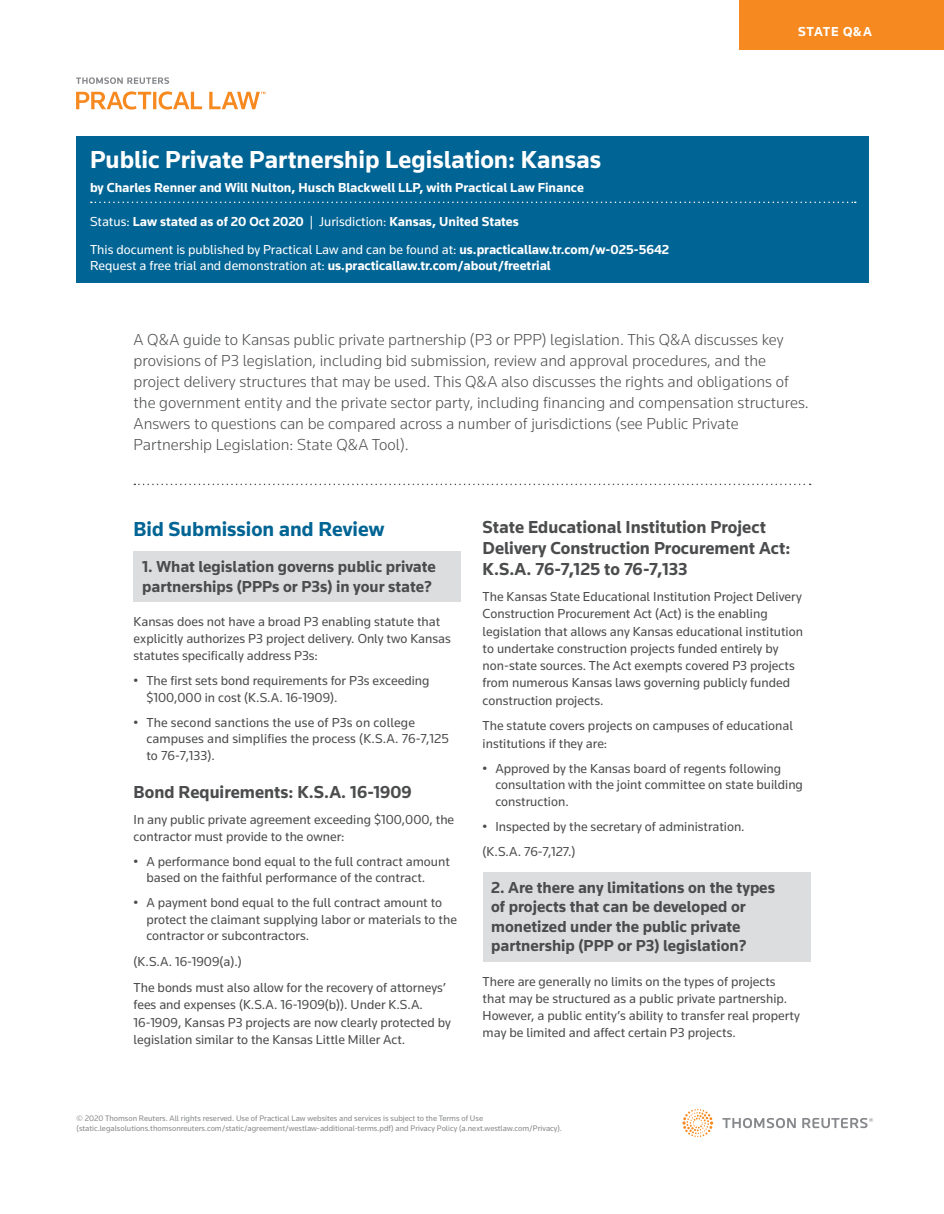
<style>
.page{position:relative;width:944px;height:1214px;background:#fff}
.page>*{position:absolute;margin:0;border:0;box-sizing:border-box;transform-origin:0 0}
.t1{font:700 25.5px "Knowledge";color:#fff}
.t2{font:700 21px "Knowledge";color:#006494}
.t3{font:700 18px/21px "Knowledge";color:#4b4c4d}
.t4{font:300 16.5px/21px "Knowledge";color:#4b4c4d}
.t5{font:700 16.5px/19.5px "Knowledge";color:#4b4c4d}
.t6{font:13.5px/17.2px "Knowledge";color:#4b4c4d}
.t7{font:700 13.5px "Knowledge";color:#fff}
.t8{font:13.5px/27.2px "Knowledge";color:#fff}
.t9{font:8.25px/9.8px "Knowledge";color:#86888b}
.s1{font-weight:700}
.s2{font-weight:400}
</style>
<div class="page">
<div style="left:739px;top:0;width:205px;height:49px;background:#f6891f"></div>
<svg style="left:682px;top:1109px;width:31px;height:28px"></svg>
<svg style="left:722px;top:1118px;width:151px;height:10px"></svg>
<svg style="left:76px;top:91px;width:189px;height:19px"></svg>
<svg style="left:76px;top:77px;width:93px;height:7px"></svg>
<div style="left:77px;top:136px;width:792px;height:147px;background:#006494"></div>
<svg style="left:91px;top:201px;width:764px;height:2px"></svg>
<svg style="left:134px;top:483px;width:676px;height:2px"></svg>
<div style="left:134px;top:551px;width:327px;height:50px;background:#dcdddf"></div>
<div style="left:482px;top:871px;width:328px;height:90px;background:#dcdddf"></div>
<h1 class="t1" style="left:90px;top:144px;width:512px">Public Private Partnership Legislation: Kansas</h1>
<p class="t7" style="left:90px;top:180px;width:495px">by Charles Renner and Will Nulton, Husch Blackwell LLP, with Practical Law Finance</p>
<p class="t8" style="left:90px;top:208px;width:580px">Status: <span class="s1">Law stated as of 20 Oct 2020</span> | Jurisdiction: <span class="s1">Kansas, United States<br></span>This document is published by Practical Law and can be found at: <span class="s1">us.practicallaw.tr.com/w-025-5642</span></p>
<p class="t7" style="left:90px;top:257px;width:462px"><span class="s2">Request a free trial and demonstration at:</span> us.practicallaw.tr.com/about/freetrial</p>
<p class="t7" style="left:798px;top:23px;width:75px">STATE Q&amp;A</p>
<p class="t4" style="left:134px;top:328px;width:677px">A Q&amp;A guide to Kansas public private partnership (P3 or PPP) legislation. This Q&amp;A discusses key provisions of P3 legislation, including bid submission, review and approval procedures, and the project delivery structures that may be used. This Q&amp;A also discusses the rights and obligations of the government entity and the private sector party, including financing and compensation structures.<br>Answers to questions can be compared across a number of jurisdictions (see Public Private Partnership Legislation: State Q&amp;A Tool).</p>
<h2 class="t2" style="left:134px;top:515px;width:252px">Bid Submission and Review</h2>
<p class="t5" style="left:142px;top:556px;width:295px">1. What legislation governs public private partnerships (PPPs or P3s) in your state?</p>
<p class="t6" style="left:134px;top:612px;width:319px">Kansas does not have a broad P3 enabling statute that explicitly authorizes P3 project delivery. Only two Kansas statutes specifically address P3s:</p>
<p class="t6" style="left:146px;top:672px;width:285px;line-height:16.5px;text-indent:-13px">• The first sets bond requirements for P3s exceeding $100,000 in cost (K.S.A. 16-1909).</p>
<p class="t6" style="left:146px;top:714px;width:304px;line-height:16.5px;text-indent:-13px">• The second sanctions the use of P3s on college campuses and simplifies the process (K.S.A. 76-7,125 to 76-7,133).</p>
<h3 class="t3" style="left:134px;top:781px;width:279px">Bond Requirements: K.S.A. 16-1909</h3>
<p class="t6" style="left:134px;top:810px;width:322px">In any public private agreement exceeding $100,000, the contractor must provide to the owner:</p>
<p class="t6" style="left:146px;top:853px;width:305px;line-height:16.5px;text-indent:-13px">• A performance bond equal to the full contract amount based on the faithful performance of the contract.</p>
<p class="t6" style="left:146px;top:894px;width:312px;line-height:16.5px;text-indent:-13px">• A payment bond equal to the full contract amount to protect the claimant supplying labor or materials to the contractor or subcontractors.</p>
<p class="t6" style="left:134px;top:948px;width:314px;line-height:25.8px">(K.S.A. 16-1909(a).)<br>The bonds must also allow for the recovery of attorneys’</p>
<p class="t6" style="left:134px;top:996px;width:319px">fees and expenses (K.S.A. 16-1909(b)). Under K.S.A.<br>16-1909, Kansas P3 projects are now clearly protected by legislation similar to the Kansas Little Miller Act.</p>
<h3 class="t3" style="left:482px;top:516px;width:309px">State Educational Institution Project<br>Delivery Construction Procurement Act:<br>K.S.A. 76-7,125 to 76-7,133</h3>
<p class="t6" style="left:482px;top:587px;width:322px">The Kansas State Educational Institution Project Delivery Construction Procurement Act (Act) is the enabling legislation that allows any Kansas educational institution to undertake construction projects funded entirely by non-state sources. The Act exempts covered P3 projects from numerous Kansas laws governing publicly funded construction projects.</p>
<p class="t6" style="left:482px;top:717px;width:312px">The statute covers projects on campuses of educational institutions if they are:</p>
<p class="t6" style="left:495px;top:759px;width:309px;line-height:16.5px;text-indent:-13px">• Approved by the Kansas board of regents following consultation with the joint committee on state building construction.</p>
<p class="t6" style="left:482px;top:813px;width:263px;line-height:25.8px">• Inspected by the secretary of administration. (K.S.A. 76-7,127.)</p>
<p class="t5" style="left:491px;top:877px;width:285px">2. Are there any limitations on the types of projects that can be developed or monetized under the public private partnership (PPP or P3) legislation?</p>
<p class="t6" style="left:482px;top:972px;width:319px">There are generally no limits on the types of projects that may be structured as a public private partnership.<br>However, a public entity’s ability to transfer real property may be limited and affect certain P3 projects.</p>
<p class="t9" style="left:77px;top:1113px;width:487px">© 2020 Thomson Reuters. All rights reserved. Use of Practical Law websites and services is subject to the Terms of Use (static.legalsolutions.thomsonreuters.com/static/agreement/westlaw-additional-terms.pdf) and Privacy Policy (a.next.westlaw.com/Privacy).</p>
</div>
